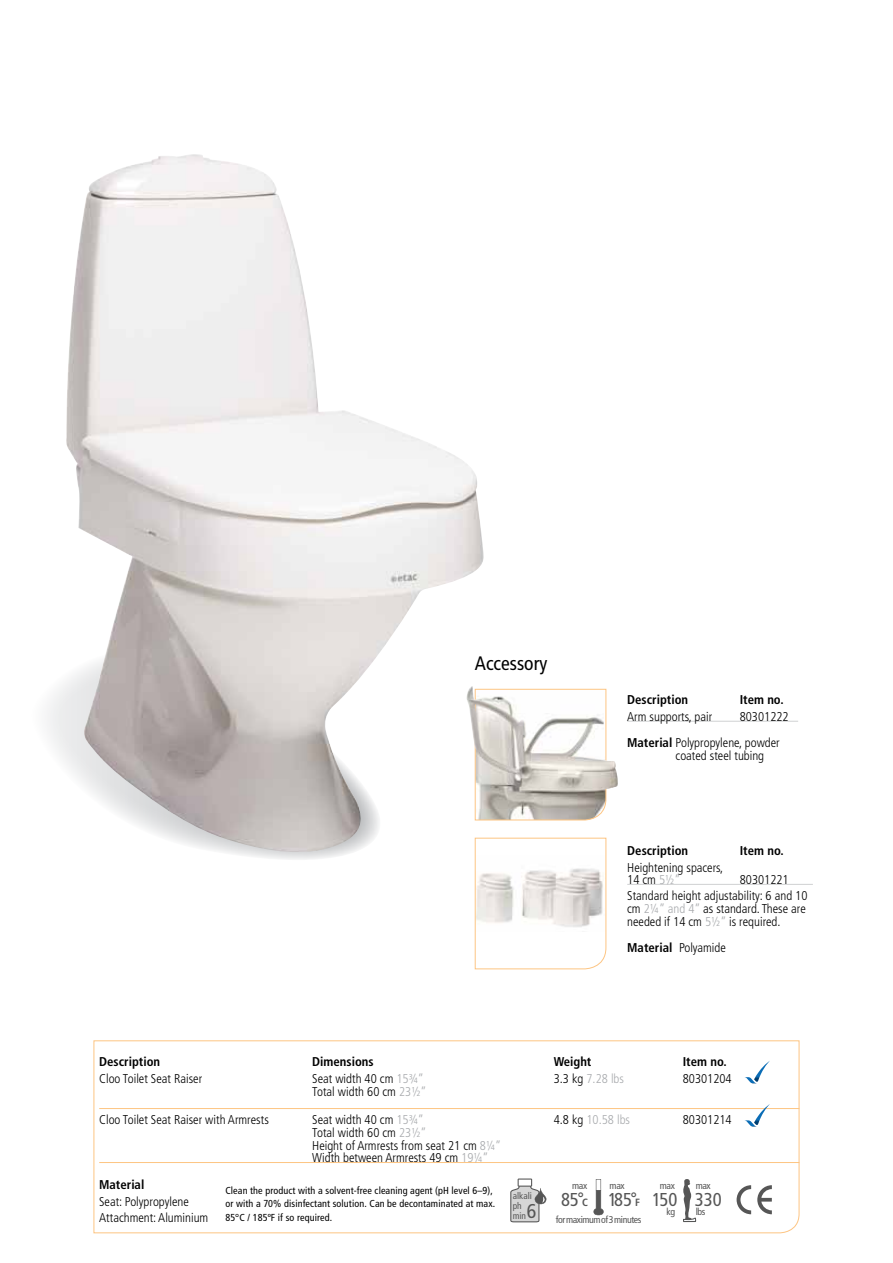
<style>
.page{position:relative;width:893px;height:1263px;background:#fff}
.page>*{position:absolute;margin:0;border:0;box-sizing:border-box;transform-origin:0 0}
.t1{font:condensed 19.5px "Frutiger";color:#000}
.t2{font:condensed 18.6px "Frutiger";color:#565656}
.t3{font:300 condensed 12.75px/12.8px "Frutiger";color:#000}
.t4{font:700 condensed 12.75px "Frutiger";color:#000}
.t5{font:300 condensed 12.75px "Frutiger";color:#a9abae}
.t6{font:condensed 10.2px/13.6px "Frutiger";letter-spacing:.01em;color:#010101}
.t7{font:condensed 9.75px "Frutiger";letter-spacing:-.04em;color:#565656}
.t8{font:condensed 9.45px/9.8px "Frutiger";color:#565656}
.s1{font-weight:700}
.s2{color:#a9abae}
.s3{color:#000}
.s4{font-size:19.95px}
.s5{font-weight:700;font-size:10.5px}
</style>
<div class="page">
<svg style="left:47px;top:685px;width:18px;height:75px"></svg>
<svg style="left:93px;top:1040px;width:707px;height:193px"></svg>
<hr style="left:99px;top:1108px;width:700px;height:1px;background:#fdc583">
<hr style="left:99px;top:1162px;width:700px;height:1px;background:#fdc583">
<svg style="left:682px;top:1179px;width:14px;height:43px"></svg>
<svg style="left:510px;top:1178px;width:36px;height:44px"></svg>
<svg style="left:737px;top:1185px;width:14px;height:29px"></svg>
<svg style="left:757px;top:1185px;width:15px;height:29px"></svg>
<svg style="left:593px;top:1179px;width:11px;height:36px"></svg>
<svg style="left:744px;top:1061px;width:26px;height:22px"></svg>
<svg style="left:744px;top:1104px;width:26px;height:22px"></svg>
<img style="left:65px;top:154px;width:419px;height:706px">
<svg style="left:474px;top:791px;width:133px;height:30px;background:#bdb6ad"></svg>
<hr style="left:627px;top:721px;width:171px;height:1px;background:#cfd1d2">
<svg style="left:474px;top:837px;width:133px;height:133px"></svg>
<hr style="left:627px;top:884px;width:186px;height:1px;background:#cfd1d2">
<img style="left:466px;top:686px;width:152px;height:105px">
<h1 class="t1" style="left:475px;top:651px;width:74px">Accessory</h1>
<p class="t4" style="left:627px;top:692px;width:62px">Description</p>
<p class="t4" style="left:740px;top:692px;width:45px">Item no.</p>
<p class="t3" style="left:627px;top:710px;width:87px">Arm supports, pair</p>
<p class="t3" style="left:627px;top:704px;width:163px;line-height:26.4px;text-indent:113px">80301222<br><span class="s1">Material</span> Polypropylene, powder</p>
<p class="t3" style="left:676px;top:750px;width:90px">coated steel tubing</p>
<p class="t4" style="left:627px;top:842px;width:62px">Description</p>
<p class="t4" style="left:740px;top:842px;width:45px">Item no.</p>
<p class="t3" style="left:627px;top:861px;width:98px">Heightening spacers,<br>14 cm <span class="s2">5½”</span></p>
<p class="t3" style="left:627px;top:872px;width:182px;line-height:15.8px;text-indent:113px">80301221<br>Standard height adjustability: 6 and 10</p>
<p class="t3" style="left:627px;top:902px;width:180px">cm <span class="s2">2¼” and 4”</span> as standard. These are needed if 14 cm <span class="s2">5½”</span> is required.</p>
<p class="t3" style="left:627px;top:941px;width:100px"><span class="s1">Material</span> Polyamide</p>
<p class="t4" style="left:99px;top:1054px;width:62px">Description</p>
<p class="t4" style="left:312px;top:1054px;width:63px">Dimensions</p>
<p class="t4" style="left:554px;top:1054px;width:39px">Weight</p>
<p class="t4" style="left:683px;top:1054px;width:45px">Item no.</p>
<p class="t3" style="left:99px;top:1072px;width:104px">Cloo Toilet Seat Raiser</p>
<p class="t3" style="left:312px;top:1072px;width:113px">Seat width 40 cm <span class="s2">15¾”</span></p>
<p class="t5" style="left:554px;top:1071px;width:72px"><span class="s3">3.3 kg</span> 7.28 lbs</p>
<p class="t3" style="left:683px;top:1072px;width:50px">80301204</p>
<p class="t3" style="left:312px;top:1085px;width:116px">Total width 60 cm <span class="s2">23½”</span></p>
<p class="t3" style="left:99px;top:1113px;width:171px">Cloo Toilet Seat Raiser with Armrests</p>
<p class="t3" style="left:312px;top:1113px;width:113px">Seat width 40 cm <span class="s2">15¾”</span></p>
<p class="t5" style="left:554px;top:1112px;width:78px"><span class="s3">4.8 kg</span> 10.58 lbs</p>
<p class="t3" style="left:683px;top:1113px;width:50px">80301214</p>
<p class="t3" style="left:312px;top:1126px;width:191px">Total width 60 cm <span class="s2">23½”<br></span>Height of Armrests from seat 21 cm <span class="s2">8¼”<br></span>Width between Armrests 49 cm <span class="s2">19¼”</span></p>
<p class="t4" style="left:99px;top:1177px;width:47px">Material</p>
<p class="t3" style="left:99px;top:1194px;width:111px;line-height:15.8px">Seat: Polypropylene<br>Attachment: Aluminium</p>
<p class="t8" style="left:513px;top:1191px;width:25px">alkali ph min<span class="s4">6</span></p>
<p class="t7" style="left:660px;top:1180px;width:17px">max</p>
<p class="t7" style="left:696px;top:1180px;width:17px">max</p>
<h2 class="t2" style="left:652px;top:1188px;width:71px">150 330</h2>
<p class="t7" style="left:667px;top:1206px;width:10px">kg</p>
<p class="t7" style="left:696px;top:1206px;width:11px">lbs</p>
<p class="t7" style="left:572px;top:1180px;width:17px">max</p>
<p class="t7" style="left:610px;top:1180px;width:17px">max</p>
<h2 class="t2" style="left:561px;top:1189px;width:80px">85<sup>°</sup><span class="s5">C</span> 185<sup>°</sup><span class="s5">F</span></h2>
<p class="t7" style="left:556px;top:1214px;width:87px">for maximum of 3 minutes</p>
<p class="t6" style="left:225px;top:1183px;width:271px">Clean the product with a solvent-free cleaning agent (pH level 6–9), or with a 70% disinfectant solution. Can be decontaminated at max.<br>85°C / 185ºF if so required.</p>
</div>
